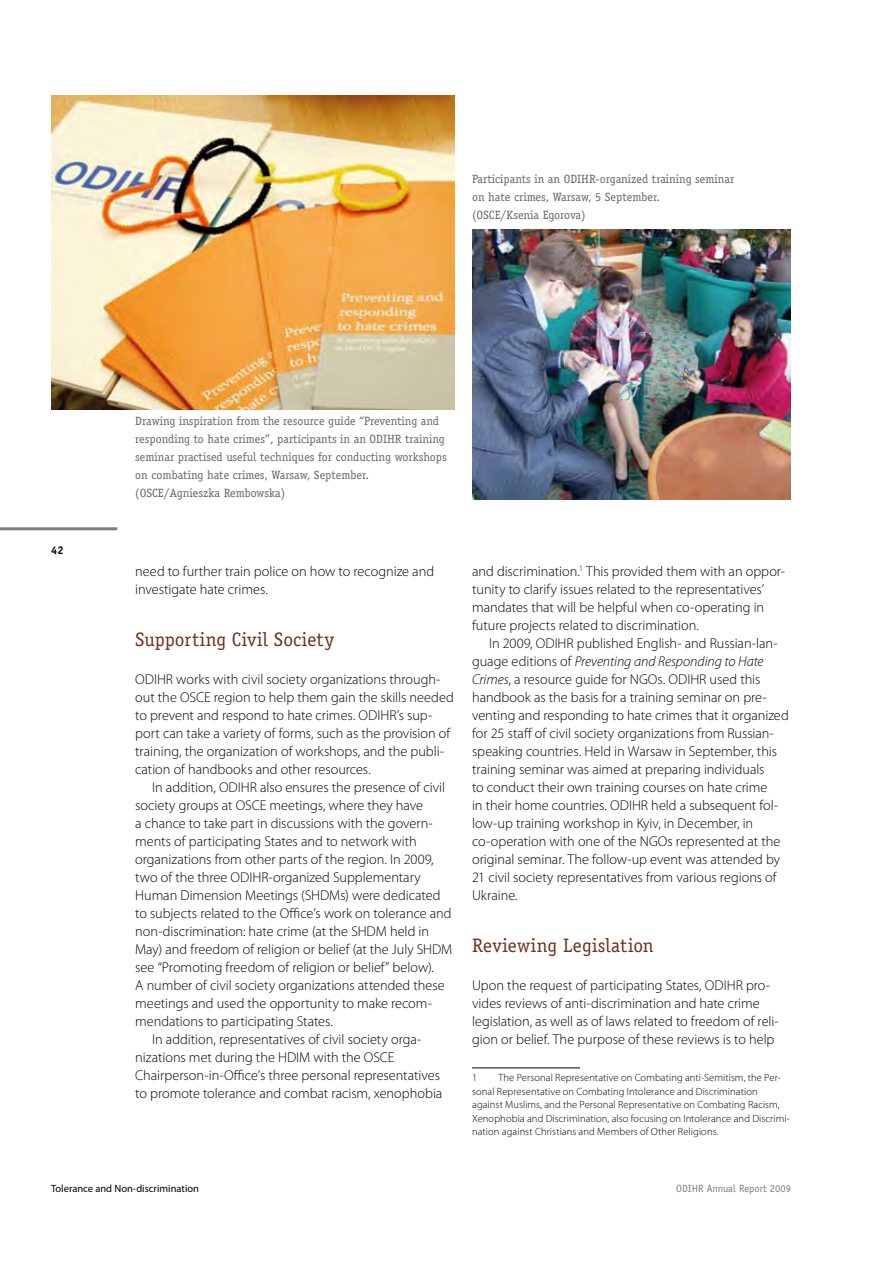
<style>
.page{position:relative;width:893px;height:1263px;background:#fff}
.page>*{position:absolute;margin:0;border:0;box-sizing:border-box;transform-origin:0 0}
.t1{font:19.5px "Officina Serif";letter-spacing:.005em;color:#6c311b}
.t2{font:300 14.25px/18px "Myriad Pro";color:#000}
.t3{font:12px/18px "Officina Serif";color:#646567}
.t4{font:700 11.25px "Officina Serif";color:#000}
.t5{font:300 10.5px/13.5px "Myriad Pro";letter-spacing:.01em;color:#000}
.t6{font:10.5px "Myriad Pro";color:#000}
.t7{font:10.5px "Officina Sans";color:#7b7c7e}
.s1{font-style:italic}
</style>
<div class="page">
<hr style="left:0;top:527px;width:117px;height:3px;background:#7b7c7e">
<hr style="left:472px;top:1068px;width:108px;height:1px;background:#000">
<img style="left:51px;top:96px;width:403px;height:313px">
<img style="left:472px;top:230px;width:319px;height:270px">
<p class="t3" style="left:472px;top:170px;width:264px">Participants in an ODIHR-organized training seminar on hate crimes, Warsaw, 5 September.<br>(OSCE/Ksenia Egorova)</p>
<p class="t4" style="left:51px;top:544px;width:14px">42</p>
<p class="t3" style="left:135px;top:411px;width:313px">Drawing inspiration from the resource guide “Preventing and responding to hate crimes”, participants in an ODIHR training seminar practised useful techniques for conducting workshops on combating hate crimes, Warsaw, September. (OSCE/Agnieszka Rembowska)</p>
<p class="t2" style="left:135px;top:562px;width:300px">need to further train police on how to recognize and investigate hate crimes.</p>
<h1 class="t1" style="left:135px;top:628px;width:200px">Supporting Civil Society</h1>
<p class="t2" style="left:135px;top:670px;width:320px">ODIHR works with civil society organizations through&shy;out the OSCE region to help them gain the skills needed to prevent and respond to hate crimes. ODIHR’s sup&shy;port can take a variety of forms, such as the provision of training, the organization of workshops, and the publi&shy;cation of handbooks and other resources.</p>
<p class="t2" style="left:152px;top:778px;width:294px">In addition, ODIHR also ensures the presence of civil</p>
<p class="t2" style="left:135px;top:796px;width:289px">society groups at OSCE meetings, where they have</p>
<p class="t2" style="left:135px;top:814px;width:299px">a chance to take part in discussions with the govern-</p>
<p class="t2" style="left:135px;top:832px;width:283px">ments of participating States and to network with</p>
<p class="t2" style="left:135px;top:850px;width:300px">organizations from other parts of the region. In 2009,</p>
<p class="t2" style="left:135px;top:868px;width:287px">two of the three ODIHR-organized Supplementary</p>
<p class="t2" style="left:135px;top:886px;width:307px">Human Dimension Meetings (SHDMs) were dedicated</p>
<p class="t2" style="left:135px;top:904px;width:318px">to subjects related to the Office’s work on tolerance and</p>
<p class="t2" style="left:135px;top:922px;width:295px">non-discrimination: hate crime (at the SHDM held in</p>
<p class="t2" style="left:135px;top:940px;width:319px">May) and freedom of religion or belief (at the July SHDM</p>
<p class="t2" style="left:135px;top:958px;width:300px">see “Promoting freedom of religion or belief” below).</p>
<p class="t2" style="left:135px;top:976px;width:311px">A number of civil society organizations attended these</p>
<p class="t2" style="left:135px;top:994px;width:298px">meetings and used the opportunity to make recom-</p>
<p class="t2" style="left:135px;top:1012px;width:199px">mendations to participating States.</p>
<p class="t2" style="left:152px;top:1030px;width:271px">In addition, representatives of civil society orga-</p>
<p class="t2" style="left:135px;top:1048px;width:261px">nizations met during the HDIM with the OSCE</p>
<p class="t2" style="left:135px;top:1066px;width:306px">Chairperson-in-Office’s three personal representatives</p>
<p class="t2" style="left:135px;top:1084px;width:309px">to promote tolerance and combat racism, xenophobia</p>
<p class="t2" style="left:472px;top:562px;width:314px">and discrimination.<sup>1</sup> This provided them with an oppor&shy;tunity to clarify issues related to the representatives’ mandates that will be helpful when co-operating in future projects related to discrimination.</p>
<p class="t2" style="left:472px;top:634px;width:318px;text-indent:17px">In 2009, ODIHR published English- and Russian-lan&shy;guage editions of <span class="s1">Preventing and Responding to Hate Crimes</span>, a resource guide for NGOs. ODIHR used this handbook as the basis for a training seminar on pre&shy;venting and responding to hate crimes that it organized for 25 staff of civil society organizations from Russian&shy;speaking countries. Held in Warsaw in September, this training seminar was aimed at preparing individuals<br>to conduct their own training courses on hate crime<br>in their home countries. ODIHR held a subsequent fol&shy;low-up training workshop in Kyiv, in December, in co-operation with one of the NGOs represented at the original seminar. The follow-up event was attended by 21 civil society representatives from various regions of Ukraine.</p>
<h1 class="t1" style="left:472px;top:934px;width:183px">Reviewing Legislation</h1>
<p class="t2" style="left:472px;top:976px;width:308px">Upon the request of participating States, ODIHR pro&shy;vides reviews of anti-discrimination and hate crime legislation, as well as of laws related to freedom of reli&shy;gion or belief. The purpose of these reviews is to help</p>
<p class="t5" style="left:472px;top:1071px;width:7px">1</p>
<p class="t5" style="left:472px;top:1071px;width:319px;text-indent:26px">The Personal Representative on Combating anti-Semitism, the Per&shy;sonal Representative on Combating Intolerance and Discrimination against Muslims, and the Personal Representative on Combating Racism, Xenophobia and Discrimination, also focusing on Intolerance and Discrimi&shy;nation against Christians and Members of Other Religions.</p>
<p class="t6" style="left:51px;top:1182px;width:150px">Tolerance and Non-discrimination</p>
<p class="t7" style="left:676px;top:1182px;width:116px">ODIHR Annual Report 2009</p>
</div>
